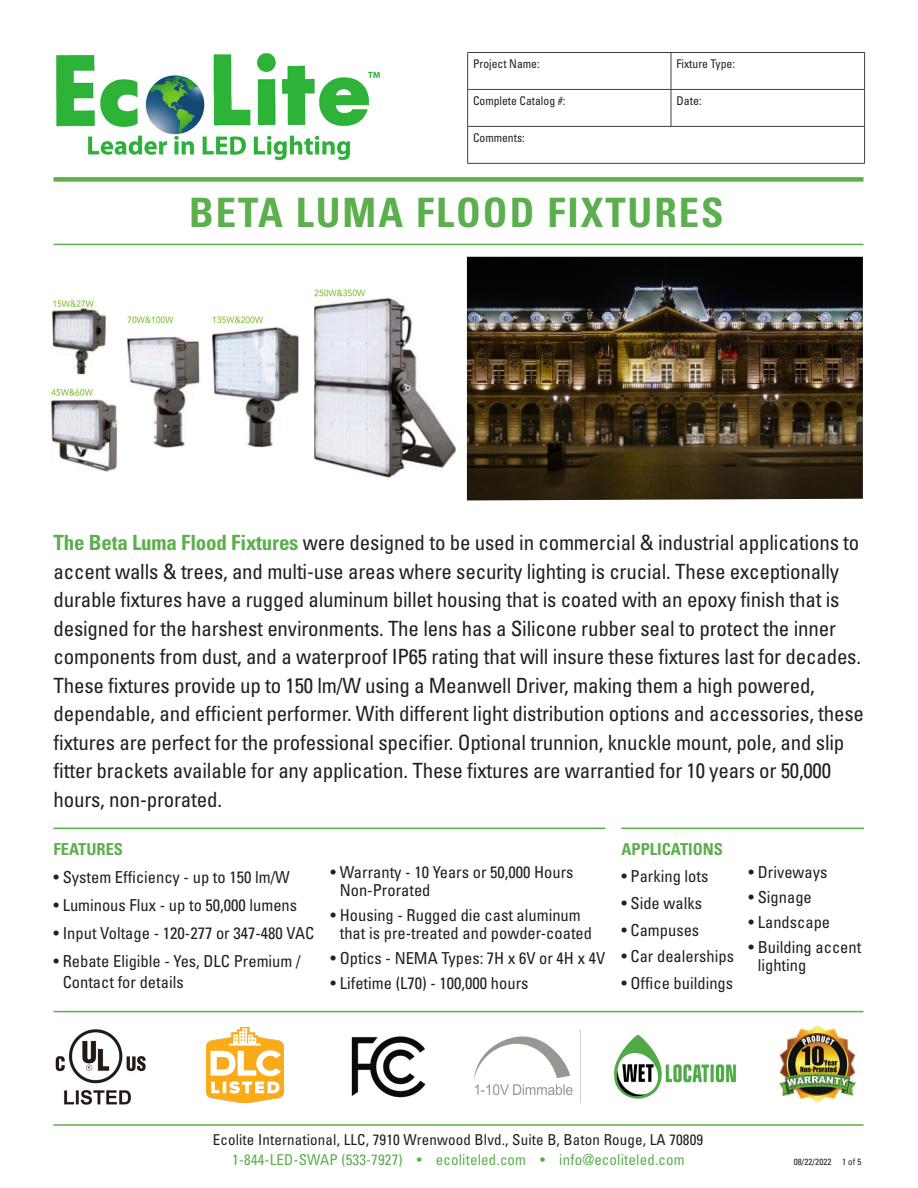
<style>
.page{position:relative;width:918px;height:1188px;background:#fff}
.page>*{position:absolute;margin:0;border:0;box-sizing:border-box;transform-origin:0 0}
.t1{font:700 condensed 40.5px "Univers";letter-spacing:.05em;color:#5caf4d}
.t2{font:condensed 21px/28.5px "Univers";letter-spacing:-.01em;color:#231f20}
.t3{font:condensed 16.5px/18px "Univers";color:#231f20}
.t4{font:700 condensed 16.5px "Univers";color:#5caf4d}
.t5{font:condensed 15px "Univers";letter-spacing:.01em;color:#231f20}
.t6{font:condensed 15px "Univers";letter-spacing:.01em;color:#5caf4d}
.t7{font:condensed 12px "Univers";color:#231f20}
.t8{font:condensed 9px "Univers";letter-spacing:.01em;color:#231f20}
.s1{font-weight:700;color:#5caf4d}
</style>
<div class="page">
<hr style="left:54px;top:1124px;width:810px;height:2px;background:#5caf4d">
<div style="left:54px;top:177px;width:810px;height:5px;background:#5caf4d"></div>
<hr style="left:467px;top:52px;width:204px;height:1px;background:#414142">
<hr style="left:467px;top:53px;width:1px;height:36px;background:#414142">
<hr style="left:671px;top:52px;width:194px;height:1px;background:#414142">
<hr style="left:671px;top:53px;width:1px;height:36px;background:#414142">
<hr style="left:864px;top:53px;width:1px;height:36px;background:#414142">
<hr style="left:467px;top:89px;width:204px;height:1px;background:#414142">
<hr style="left:467px;top:90px;width:1px;height:36px;background:#414142">
<hr style="left:671px;top:89px;width:194px;height:1px;background:#414142">
<hr style="left:671px;top:90px;width:1px;height:36px;background:#414142">
<hr style="left:864px;top:90px;width:1px;height:36px;background:#414142">
<hr style="left:467px;top:126px;width:204px;height:1px;background:#414142">
<hr style="left:467px;top:127px;width:1px;height:36px;background:#414142">
<hr style="left:671px;top:126px;width:194px;height:1px;background:#414142">
<hr style="left:864px;top:127px;width:1px;height:36px;background:#414142">
<hr style="left:467px;top:163px;width:204px;height:1px;background:#414142">
<hr style="left:671px;top:163px;width:194px;height:1px;background:#414142">
<img style="left:56px;top:53px;width:324px;height:108px">
<hr style="left:54px;top:828px;width:551px;height:1px;background:#5caf4d">
<hr style="left:621px;top:828px;width:243px;height:1px;background:#5caf4d">
<img style="left:613px;top:1034px;width:123px;height:65px">
<img style="left:207px;top:1027px;width:76px;height:76px">
<img style="left:55px;top:1029px;width:91px;height:76px">
<img style="left:351px;top:1036px;width:75px;height:62px">
<img style="left:779px;top:1026px;width:78px;height:77px">
<hr style="left:54px;top:1011px;width:810px;height:1px;background:#5caf4d">
<hr style="left:54px;top:244px;width:810px;height:1px;background:#5caf4d">
<img style="left:467px;top:257px;width:396px;height:243px">
<img style="left:51px;top:289px;width:405px;height:189px">
<img style="left:474px;top:1036px;width:99px;height:60px">
<p class="t7" style="left:473px;top:56px;width:68px">Project Name:</p>
<p class="t7" style="left:676px;top:56px;width:60px">Fixture Type:</p>
<p class="t7" style="left:473px;top:93px;width:94px">Complete Catalog #:</p>
<p class="t7" style="left:676px;top:93px;width:27px">Date:</p>
<p class="t7" style="left:473px;top:130px;width:53px">Comments:</p>
<p class="t1" style="left:189px;top:187px;width:536px">BETA LUMA FLOOD FIXTURES</p>
<p class="t2" style="left:54px;top:528px;width:812px"><span class="s1">The Beta Luma Flood Fixtures</span> were designed to be used in commercial &amp; industrial applications to accent walls &amp; trees, and multi-use areas where security lighting is crucial. These exceptionally durable fixtures have a rugged aluminum billet housing that is coated with an epoxy finish that is designed for the harshest environments. The lens has a Silicone rubber seal to protect the inner components from dust, and a waterproof IP65 rating that will insure these fixtures last for decades.<br>These fixtures provide up to 150 lm/W using a Meanwell Driver, making them a high powered, dependable, and efficient performer. With different light distribution options and accessories, these fixtures are perfect for the professional specifier. Optional trunnion, knuckle mount, pole, and slip fitter brackets available for any application. These fixtures are warrantied for 10 years or 50,000 hours, non-prorated.</p>
<p class="t4" style="left:54px;top:839px;width:71px">FEATURES</p>
<p class="t3" style="left:54px;top:868px;width:238px">• System Efficiency - up to 150 lm/W</p>
<p class="t3" style="left:54px;top:896px;width:245px">• Luminous Flux - up to 50,000 lumens</p>
<p class="t3" style="left:54px;top:924px;width:262px">• Input Voltage - 120-277 or 347-480 VAC</p>
<p class="t3" style="left:63px;top:950px;width:240px;line-height:21.1px;text-indent:-9px">• Rebate Eligible - Yes, DLC Premium /<br>Contact for details</p>
<p class="t3" style="left:340px;top:863px;width:235px;text-indent:-9px">• Warranty - 10 Years or 50,000 Hours<br>Non-Prorated</p>
<p class="t3" style="left:340px;top:906px;width:254px;text-indent:-9px">• Housing - Rugged die cast aluminum that is pre-treated and powder-coated</p>
<p class="t3" style="left:331px;top:949px;width:276px">• Optics - NEMA Types: 7H x 6V or 4H x 4V</p>
<p class="t3" style="left:331px;top:974px;width:199px">• Lifetime (L70) - 100,000 hours</p>
<p class="t4" style="left:621px;top:839px;width:103px">APPLICATIONS</p>
<p class="t3" style="left:621px;top:867px;width:89px">• Parking lots</p>
<p class="t3" style="left:621px;top:894px;width:82px">• Side walks</p>
<p class="t3" style="left:621px;top:920px;width:79px">• Campuses</p>
<p class="t3" style="left:621px;top:947px;width:114px">• Car dealerships</p>
<p class="t3" style="left:621px;top:974px;width:113px">• Office buildings</p>
<p class="t3" style="left:749px;top:863px;width:80px">• Driveways</p>
<p class="t3" style="left:749px;top:888px;width:65px">• Signage</p>
<p class="t3" style="left:749px;top:913px;width:83px">• Landscape</p>
<p class="t3" style="left:758px;top:938px;width:105px;text-indent:-9px">• Building accent lighting</p>
<p class="t5" style="left:213px;top:1130px;width:492px">Ecolite International, LLC, 7910 Wrenwood Blvd., Suite B, Baton Rouge, LA 70809</p>
<p class="t6" style="left:232px;top:1150px;width:454px">1-844-LED-SWAP (533-7927) • ecoliteled.com • info@ecoliteled.com</p>
<p class="t8" style="left:794px;top:1156px;width:69px">08/22/2022 1 of 5</p>
</div>
